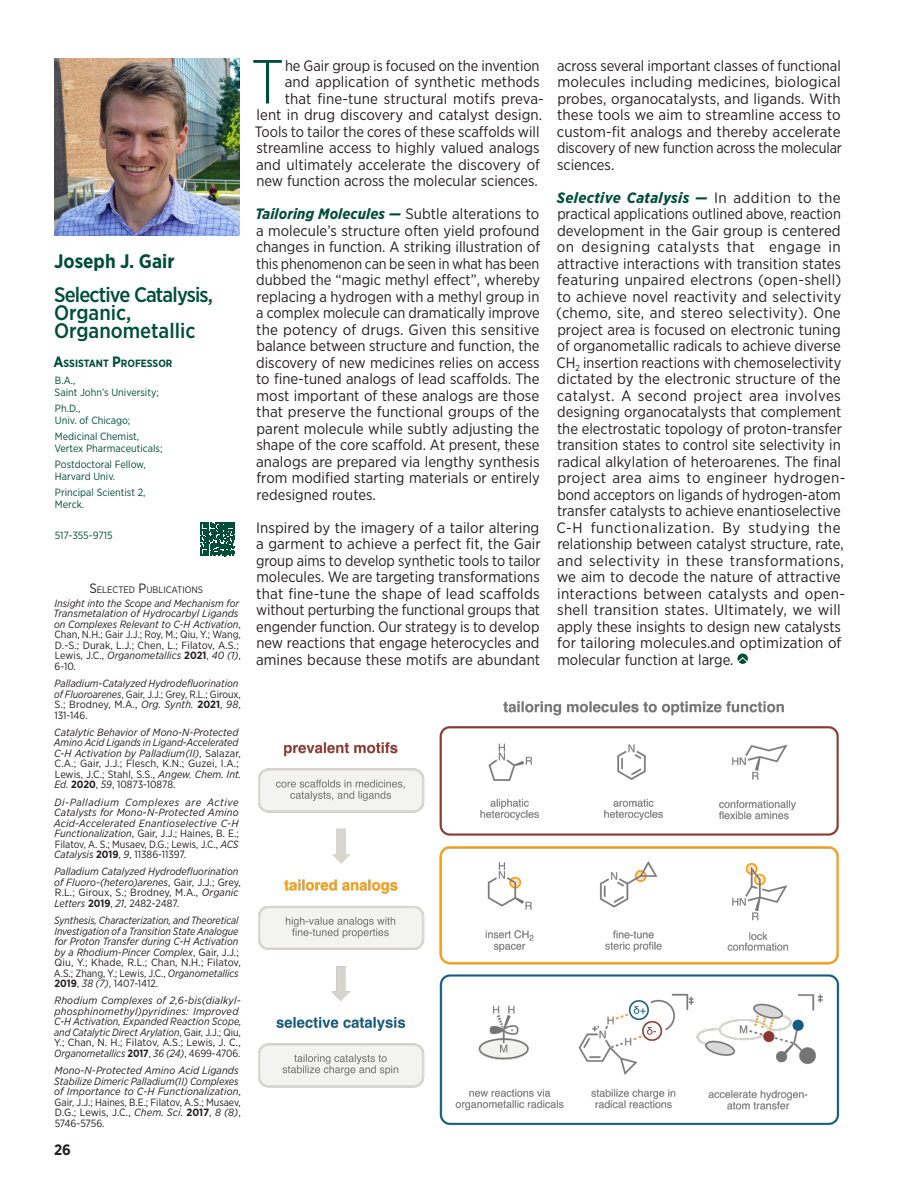
<style>
.page{position:relative;width:918px;height:1188px;background:#fff}
.page>*{position:absolute;margin:0;border:0;box-sizing:border-box;transform-origin:0 0}
.Research_Description{font:300 62.1px "Gotham Narrow";color:#004e38}
.Research_Title_right{font:500 21px/18px "Gotham Narrow";letter-spacing:-.015em;color:#004e38}
.Faculty_name_right{font:700 19.5px "Gotham Narrow";color:#004e38}
.Research_Description-2{font:15px/16.5px "Gotham Narrow";color:#231f20;text-align:justify}
.t1{font:700 15px "Gotham Narrow";color:#231f20}
.Pub_text{font:italic 10.5px/10.5px "Gotham Narrow";color:#231f20}
.Bio_text_right{font:10.5px/12px "Gotham Narrow";color:#004e38}
.Bio_name_right{font:700 10.5px "Gotham Narrow";color:#004e38}
.Selected_pubs{font:9.45px "Gotham Narrow";color:#231f20}
.s1{font-size:15px}
.s2{font-size:13.5px}
.s3{font-style:normal}
.s4{font-weight:700;font-style:normal}
.s5{font-weight:700;font-style:italic;color:#004e38}
</style>
<div class="page">
<svg style="left:738px;top:654px;width:10px;height:10px"></svg>
<svg style="left:201px;top:522px;width:34px;height:34px"></svg>
<img style="left:54px;top:59px;width:185px;height:176px">
<img style="left:258px;top:701px;width:582px;height:425px">
<p class="Faculty_name_right" style="left:54px;top:249px;width:122px">Joseph J. Gair</p>
<p class="Research_Title_right" style="left:54px;top:285px;width:161px">Selective Catalysis,<br>Organic,<br>Organometallic</p>
<p class="Bio_name_right" style="left:53px;top:357px;width:121px"><span class="s1">A</span>SSISTANT <span class="s1">P</span>ROFESSOR</p>
<p class="Bio_text_right" style="left:55px;top:375px;width:106px">B.A.,<br>Saint John’s University;</p>
<p class="Bio_text_right" style="left:55px;top:402px;width:77px">Ph.D.,<br>Univ. of Chicago;</p>
<p class="Bio_text_right" style="left:54px;top:430px;width:110px">Medicinal Chemist,<br>Vertex Pharmaceuticals;</p>
<p class="Bio_text_right" style="left:55px;top:458px;width:92px">Postdoctoral Fellow,<br>Harvard Univ.</p>
<p class="Bio_text_right" style="left:55px;top:486px;width:92px">Principal Scientist 2,<br>Merck.</p>
<p class="Bio_text_right" style="left:55px;top:529px;width:59px">517-355-9715</p>
<p class="Selected_pubs" style="left:90px;top:584px;width:114px"><span class="s2">S</span>ELECTED <span class="s2">P</span>UBLICATIONS</p>
<p class="Pub_text" style="left:54px;top:598px;width:189px">Insight into the Scope and Mechanism for Transmetalation of Hydrocarbyl Ligands on Complexes Relevant to C-H Activation<span class="s3">, Chan, N.H.; Gair J.J.; Roy, M.; Qiu, Y.; Wang, D.-S.; Durak, L.J.; Chen, L.; Filatov, A.S.; Lewis, J.C.,</span> Organometallics <span class="s4">2021</span><span class="s3">,</span> 40 (1)<span class="s3">, 6-10.</span></p>
<p class="Pub_text" style="left:54px;top:678px;width:188px">Palladium-Catalyzed Hydrodefluorination of Fluoroarenes<span class="s3">, Gair, J.J.; Grey, R.L.; Giroux, S.; Brodney, M.A.,</span> Org. Synth. <span class="s4">2021</span><span class="s3">,</span> 98<span class="s3">, 131-146.</span></p>
<p class="Pub_text" style="left:54px;top:727px;width:189px">Catalytic Behavior of Mono-N-Protected Amino Acid Ligands in Ligand-Accelerated C-H Activation by Palladium(II)<span class="s3">, Salazar, C.A.; Gair, J.J.; Flesch, K.N.; Guzei, I.A.; Lewis, J.C.; Stahl, S.S.,</span> Angew. Chem. Int.<br>Ed. <span class="s4">2020</span><span class="s3">,</span> 59<span class="s3">, 10873-10878.</span></p>
<p class="Pub_text" style="left:54px;top:796px;width:187px;text-align:justify">Di-Palladium Complexes are Active Catalysts for Mono-N-Protected Amino Acid-Accelerated Enantioselective C-H Functionalization<span class="s3">, Gair, J.J.; Haines, B. E.; Filatov, A. S.; Musaev, D.G.; Lewis, J.C.,</span> ACS Catalysis <span class="s4">2019</span><span class="s3">,</span> 9<span class="s3">, 11386-11397.</span></p>
<p class="Pub_text" style="left:54px;top:866px;width:188px">Palladium Catalyzed Hydrodefluorination of Fluoro-(hetero)arenes<span class="s3">, Gair, J.J.; Grey, R.L.; Giroux, S.; Brodney, M.A.,</span> Organic Letters <span class="s4">2019</span><span class="s3">,</span> 21<span class="s3">, 2482-2487.</span></p>
<p class="Pub_text" style="left:54px;top:915px;width:188px">Synthesis, Characterization, and Theoretical Investigation of a Transition State Analogue for Proton Transfer during C-H Activation by a Rhodium-Pincer Complex<span class="s3">, Gair, J.J.; Qiu, Y.; Khade, R.L.; Chan, N.H.; Filatov, A.S.; Zhang, Y.; Lewis, J.C.,</span> Organometallics <span class="s4">2019</span><span class="s3">,</span> 38 (7)<span class="s3">, 1407-1412.</span></p>
<p class="Pub_text" style="left:54px;top:995px;width:189px">Rhodium Complexes of 2,6-bis(dialkyl&shy;phosphinomethyl)pyridines: Improved C-H Activation, Expanded Reaction Scope, and Catalytic Direct Arylation<span class="s3">, Gair, J.J.; Qiu, Y.; Chan, N. H.; Filatov, A.S.; Lewis, J. C., </span>Organometallics <span class="s4">2017</span><span class="s3">,</span> 36 (24)<span class="s3">, 4699-4706.</span></p>
<p class="Pub_text" style="left:54px;top:1065px;width:188px">Mono-N-Protected Amino Acid Ligands Stabilize Dimeric Palladium(II) Complexes of Importance to C-H Functionalization<span class="s3">, Gair, J.J.; Haines, B.E.; Filatov, A.S.; Musaev, D.G.; Lewis, J.C.,</span> Chem. Sci<span class="s3">.</span> <span class="s4">2017</span><span class="s3">,</span> 8 (8)<span class="s3">, 5746-5756.</span></p>
<p class="t1" style="left:54px;top:1140px;width:18px">26</p>
<p class="Research_Description" style="left:251px;top:44px;width:35px">T</p>
<p class="Research_Description-2" style="left:285px;top:57px;width:256px">he Gair group is focused on the invention</p>
<p class="Research_Description-2" style="left:285px;top:73px;width:256px">and application of synthetic methods</p>
<p class="Research_Description-2" style="left:285px;top:90px;width:261px">that fine-tune structural motifs preva-</p>
<p class="Research_Description-2" style="left:257px;top:106px;width:287px">lent in drug discovery and catalyst design.</p>
<p class="Research_Description-2" style="left:255px;top:123px;width:286px">Tools to tailor the cores of these scaffolds will</p>
<p class="Research_Description-2" style="left:256px;top:139px;width:285px">streamline access to highly valued analogs</p>
<p class="Research_Description-2" style="left:256px;top:156px;width:285px">and ultimately accelerate the discovery of</p>
<p class="Research_Description-2" style="left:256px;top:172px;width:283px">new function across the molecular sciences.</p>
<p class="Research_Description-2" style="left:255px;top:205px;width:286px"><span class="s5">Tailoring Molecules —</span> Subtle alterations to a molecule’s structure often yield profound changes in function. A striking illustration of this phenomenon can be seen in what has been dubbed the “magic methyl effect”, whereby replacing a hydrogen with a methyl group in a complex molecule can dramatically improve the potency of drugs. Given this sensitive balance between structure and function, the discovery of new medicines relies on access to fine-tuned analogs of lead scaffolds. The most important of these analogs are those that preserve the functional groups of the parent molecule while subtly adjusting the shape of the core scaffold. At present, these analogs are prepared via lengthy synthesis from modified starting materials or entirely redesigned routes.</p>
<p class="Research_Description-2" style="left:256px;top:519px;width:286px">Inspired by the imagery of a tailor altering a garment to achieve a perfect fit, the Gair group aims to develop synthetic tools to tailor molecules. We are targeting transformations that fine-tune the shape of lead scaffolds without perturbing the functional groups that engender function. Our strategy is to develop new reactions that engage heterocycles and amines because these motifs are abundant</p>
<p class="Research_Description-2" style="left:557px;top:57px;width:287px">across several important classes of functional molecules including medicines, biological probes, organocatalysts, and ligands. With these tools we aim to streamline access to custom-fit analogs and thereby accelerate discovery of new function across the molecular sciences.</p>
<p class="Research_Description-2" style="left:556px;top:189px;width:291px;text-align:left"><span class="s5">Selective Catalysis —</span> In addition to the practical applications outlined above, reaction development in the Gair group is centered on designing catalysts that engage in attractive interactions with transition states featuring unpaired electrons (open-shell) to achieve novel reactivity and selectivity (chemo, site, and stereo selectivity). One project area is focused on electronic tuning of organometallic radicals to achieve diverse CH<sub>2</sub> insertion reactions with chemoselectivity dictated by the electronic structure of the catalyst. A second project area involves designing organocatalysts that complement the electrostatic topology of proton-transfer transition states to control site selectivity in radical alkylation of heteroarenes. The final project area aims to engineer hydrogen&shy;bond acceptors on ligands of hydrogen-atom transfer catalysts to achieve enantioselective C-H functionalization. By studying the relationship between catalyst structure, rate, and selectivity in these transformations, we aim to decode the nature of attractive interactions between catalysts and open&shy;shell transition states. Ultimately, we will apply these insights to design new catalysts for tailoring molecules.and optimization of molecular function at large.</p>
</div>
